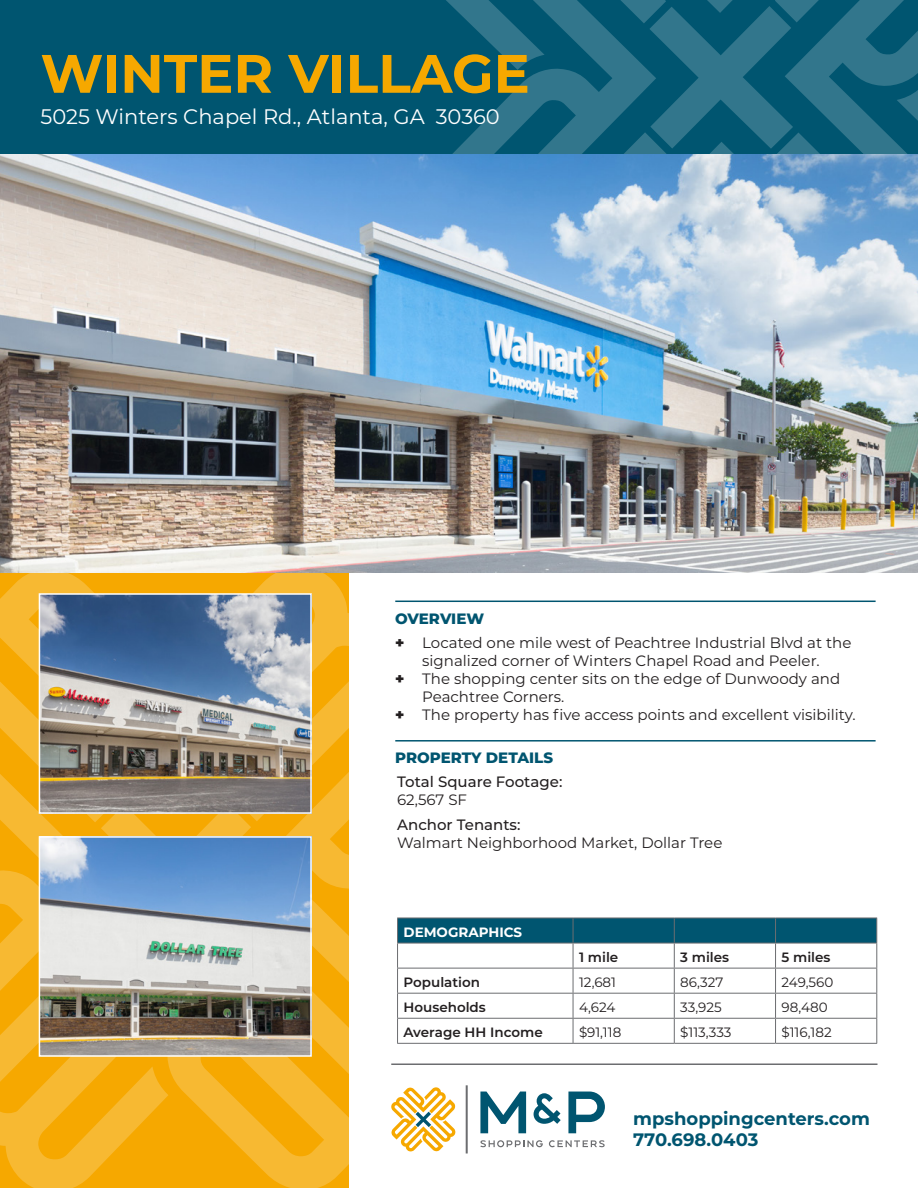
<style>
.page{position:relative;width:918px;height:1188px;background:#fff}
.page>*{position:absolute;margin:0;border:0;box-sizing:border-box;transform-origin:0 0}
.t1{font:700 54px "Montserrat";color:#f6a800}
.t2{font:21px "Montserrat";color:#fff}
.t3{font:700 18px/21.6px "Montserrat";color:#005570}
.t4{font:15px/18px "Montserrat";color:#231f20;text-align:center}
.t5{font:500 15px "Montserrat";color:#231f20}
.t6{font:800 15px "Montserrat";color:#005570}
.t7{font:13.5px "Montserrat";color:#231f20}
.t8{font:600 13.5px "Montserrat";color:#231f20}
.t9{font:700 13.5px "Montserrat";color:#fff}
.s1{font-weight:900}
</style>
<div class="page">
<svg style="left:0;top:821px;width:101px;height:117px;background:#f6b11b"></svg>
<svg style="left:0;top:572px;width:395px;height:249px"></svg>
<svg style="left:101px;top:814px;width:134px;height:22px;background:#f6b018"></svg>
<svg style="left:0;top:938px;width:349px;height:250px;background:#f6b018"></svg>
<svg style="left:235px;top:683px;width:253px;height:416px"></svg>
<div style="left:0;top:0;width:918px;height:154px;background:#005570"></div>
<svg style="left:446px;top:0;width:90px;height:154px"></svg>
<svg style="left:536px;top:0;width:382px;height:154px"></svg>
<svg style="left:480px;top:1092px;width:46px;height:41px"></svg>
<svg style="left:534px;top:1093px;width:27px;height:31px"></svg>
<svg style="left:568px;top:1092px;width:37px;height:41px"></svg>
<svg style="left:480px;top:1140px;width:63px;height:7px"></svg>
<svg style="left:549px;top:1140px;width:56px;height:7px"></svg>
<hr style="left:466px;top:1085px;width:2px;height:68px;background:#6c6d70">
<svg style="left:391px;top:1087px;width:64px;height:65px"></svg>
<hr style="left:391px;top:1064px;width:487px;height:1px;background:#6c6d70">
<svg style="left:397px;top:918px;width:480px;height:125px"></svg>
<hr style="left:397px;top:1043px;width:176px;height:1px;background:#6c6d70">
<hr style="left:573px;top:1043px;width:101px;height:1px;background:#6c6d70">
<hr style="left:674px;top:1043px;width:102px;height:1px;background:#6c6d70">
<hr style="left:776px;top:1043px;width:101px;height:1px;background:#6c6d70">
<img style="left:42px;top:596px;width:267px;height:215px">
<div style="left:39px;top:593px;width:273px;height:221px;border:2px solid #fff"></div>
<img style="left:42px;top:839px;width:267px;height:215px">
<div style="left:39px;top:836px;width:273px;height:221px;border:2px solid #fff"></div>
<img style="left:0;top:154px;width:918px;height:418px">
<hr style="left:395px;top:601px;width:481px;height:1px;background:#005570">
<hr style="left:395px;top:740px;width:481px;height:2px;background:#005570">
<p class="t1" style="left:40px;top:35px;width:491px">WINTER VILLAGE</p>
<p class="t2" style="left:40px;top:102px;width:461px">5025 Winters Chapel Rd., Atlanta, GA 30360</p>
<p class="t6" style="left:395px;top:607px;width:90px">OVERVIEW</p>
<p class="t4" style="left:395px;top:634px;width:458px"><span class="s1">+</span> Located one mile west of Peachtree Industrial Blvd at the signalized corner of Winters Chapel Road and Peeler.</p>
<p class="t4" style="left:422px;top:670px;width:419px;text-align:left;text-indent:-27px"><span class="s1">+</span> The shopping center sits on the edge of Dunwoody and<br>Peachtree Corners.</p>
<p class="t4" style="left:395px;top:706px;width:462px"><span class="s1">+</span> The property has five access points and excellent visibility.</p>
<p class="t6" style="left:395px;top:747px;width:159px">PROPERTY DETAILS</p>
<p class="t5" style="left:397px;top:771px;width:167px">Total Square Footage:</p>
<p class="t4" style="left:397px;top:790px;width:71px">62,567 SF</p>
<p class="t5" style="left:397px;top:814px;width:125px">Anchor Tenants:</p>
<p class="t4" style="left:397px;top:833px;width:327px">Walmart Neighborhood Market, Dollar Tree</p>
<p class="t9" style="left:404px;top:923px;width:120px">DEMOGRAPHICS</p>
<p class="t8" style="left:579px;top:948px;width:41px">1 mile</p>
<p class="t8" style="left:680px;top:948px;width:50px">3 miles</p>
<p class="t8" style="left:782px;top:948px;width:50px">5 miles</p>
<p class="t8" style="left:404px;top:973px;width:78px">Population</p>
<p class="t7" style="left:579px;top:973px;width:39px">12,681</p>
<p class="t7" style="left:680px;top:973px;width:45px">86,327</p>
<p class="t7" style="left:782px;top:973px;width:53px">249,560</p>
<p class="t8" style="left:404px;top:998px;width:84px">Households</p>
<p class="t7" style="left:579px;top:998px;width:38px">4,624</p>
<p class="t7" style="left:680px;top:998px;width:43px">33,925</p>
<p class="t7" style="left:782px;top:998px;width:48px">98,480</p>
<p class="t8" style="left:404px;top:1023px;width:141px">Average HH Income</p>
<p class="t7" style="left:579px;top:1023px;width:44px">$91,118</p>
<p class="t7" style="left:680px;top:1023px;width:53px">$113,333</p>
<p class="t7" style="left:782px;top:1023px;width:52px">$116,182</p>
<p class="t3" style="left:633px;top:1107px;width:238px">mpshoppingcenters.com<br>770.698.0403</p>
</div>
